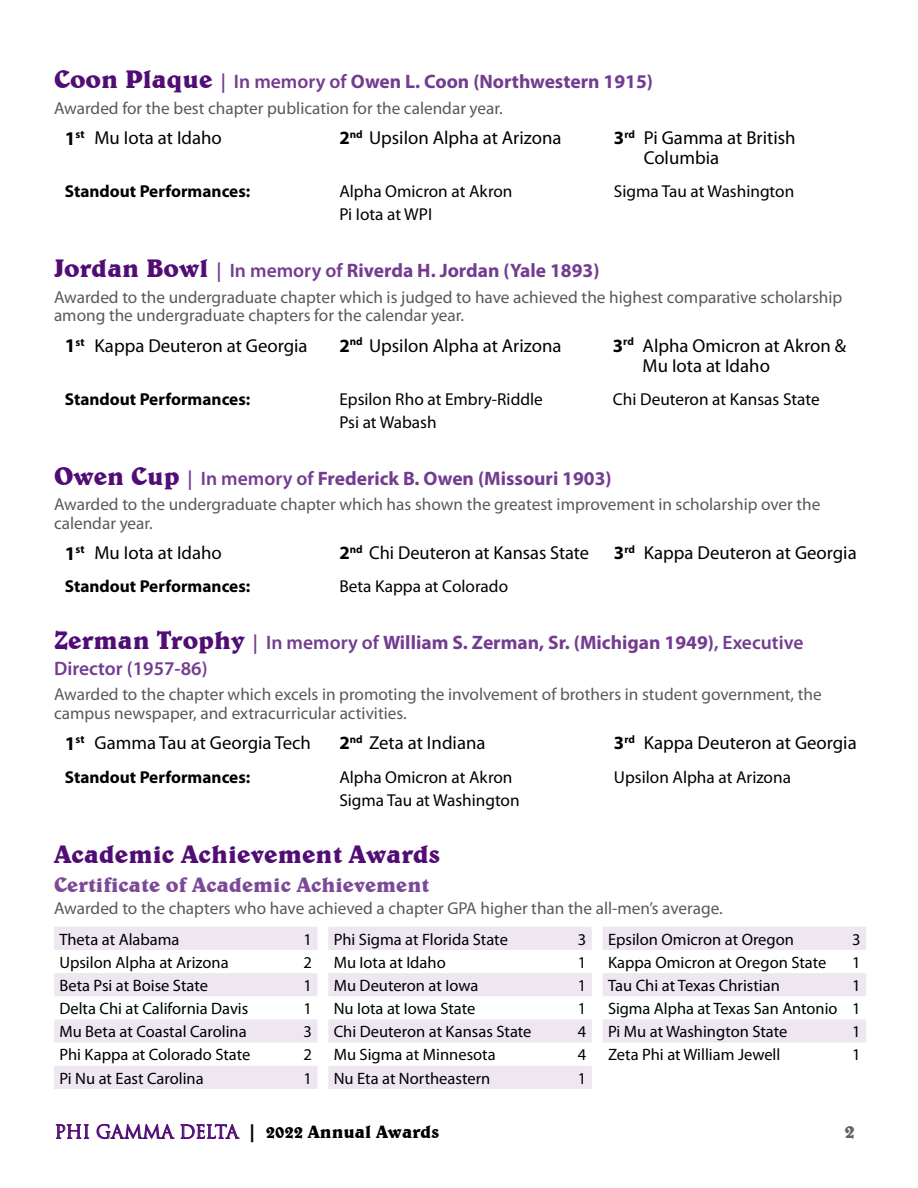
<style>
.page{position:relative;width:918px;height:1188px;background:#fff}
.page>*{position:absolute;margin:0;border:0;box-sizing:border-box;transform-origin:0 0}
.Award_Name{font:700 25.5px "Belwe BT";color:#510c76}
.Sub-Award_Name{font:700 21px "Belwe BT";color:#7c4998}
.Award_Name-2{font:700 19.5px "Myriad Pro";color:#733c91}
.Award_Name-3{font:600 19.5px/25.5px "Myriad Pro";color:#733c91}
.t1{font:700 19.5px "Belwe BT";color:#636466}
._1st_-_3rd_Chapter_Winner{font:18.75px/20.2px "Myriad Pro";color:#000}
.t2{font:700 18px "Belwe BT";color:#000}
.Award_Description{font:17.25px/18.8px "Myriad Pro";color:#58595b}
.Standout_Winning_Chapter{font:17.25px "Myriad Pro";color:#000}
.Standout_Place{font:700 17.25px "Myriad Pro";color:#000}
.Academic_Award_Winners{font:16.5px "Myriad Pro";color:#000}
._1st_-_3rd_Place_Winner{font:700 11.4px "Myriad Pro";color:#000}
._1st_-_3rd_Place_Winner-2{font:700 10.95px "Myriad Pro";letter-spacing:-.005em;color:#000}
.s1{font-family:"Belwe BT";font-size:25.5px;color:#510c76}
.s2{font-weight:600}
.s3{font-size:19.5px}
.s4{font-size:18.75px}
.s5{font-family:"Belwe BT";font-weight:700;font-size:25.5px;color:#510c76}
.s6{font-weight:700}
.s7{font-family:"Trajan Pro 3";font-weight:400;color:#510c76}
</style>
<div class="page">
<svg style="left:54px;top:927px;width:812px;height:162px;fill:#efe9f2"></svg>
<p class="Award_Name-2" style="left:54px;top:69px;width:600px"><span class="s1">Coon Plaque</span> <span class="s2">| In memory of</span> Owen L. Coon (Northwestern 1915)</p>
<p class="Award_Description" style="left:54px;top:98px;width:450px">Awarded for the best chapter publication for the calendar year.</p>
<p class="_1st_-_3rd_Place_Winner" style="left:65px;top:127px;width:21px"><span class="s3">1</span>st</p>
<p class="_1st_-_3rd_Chapter_Winner" style="left:94px;top:127px;width:129px">Mu Iota at Idaho</p>
<p class="_1st_-_3rd_Place_Winner-2" style="left:339px;top:127px;width:25px"><span class="s4">2</span>nd</p>
<p class="_1st_-_3rd_Chapter_Winner" style="left:369px;top:127px;width:194px">Upsilon Alpha at Arizona</p>
<p class="_1st_-_3rd_Place_Winner-2" style="left:614px;top:127px;width:22px"><span class="s4">3</span>rd</p>
<p class="_1st_-_3rd_Chapter_Winner" style="left:644px;top:127px;width:153px">Pi Gamma at British<br>Columbia</p>
<p class="Standout_Place" style="left:65px;top:180px;width:187px">Standout Performances:</p>
<p class="Standout_Winning_Chapter" style="left:339px;top:181px;width:175px">Alpha Omicron at Akron</p>
<p class="Standout_Winning_Chapter" style="left:614px;top:181px;width:182px">Sigma Tau at Washington</p>
<p class="Standout_Winning_Chapter" style="left:339px;top:204px;width:94px">Pi Iota at WPI</p>
<p class="Award_Name-2" style="left:54px;top:258px;width:547px"><span class="s1">Jordan Bowl</span> <span class="s2">| In memory of</span> Riverda H. Jordan (Yale 1893)</p>
<p class="Award_Description" style="left:54px;top:287px;width:790px">Awarded to the undergraduate chapter which is judged to have achieved the highest comparative scholarship among the undergraduate chapters for the calendar year.</p>
<p class="_1st_-_3rd_Place_Winner" style="left:65px;top:334px;width:21px"><span class="s3">1</span>st</p>
<p class="_1st_-_3rd_Chapter_Winner" style="left:94px;top:335px;width:215px">Kappa Deuteron at Georgia</p>
<p class="_1st_-_3rd_Place_Winner-2" style="left:339px;top:335px;width:25px"><span class="s4">2</span>nd</p>
<p class="_1st_-_3rd_Chapter_Winner" style="left:369px;top:335px;width:194px">Upsilon Alpha at Arizona</p>
<p class="_1st_-_3rd_Place_Winner-2" style="left:613px;top:335px;width:22px"><span class="s4">3</span>rd</p>
<p class="_1st_-_3rd_Chapter_Winner" style="left:643px;top:335px;width:205px">Alpha Omicron at Akron &amp;<br>Mu Iota at Idaho</p>
<p class="Standout_Place" style="left:65px;top:388px;width:187px">Standout Performances:</p>
<p class="Standout_Winning_Chapter" style="left:339px;top:388px;width:205px">Epsilon Rho at Embry-Riddle</p>
<p class="Standout_Winning_Chapter" style="left:613px;top:388px;width:208px">Chi Deuteron at Kansas State</p>
<p class="Standout_Winning_Chapter" style="left:339px;top:411px;width:99px">Psi at Wabash</p>
<p class="Award_Name-2" style="left:54px;top:465px;width:559px"><span class="s1">Owen Cup</span> <span class="s2">| In memory of</span> Frederick B. Owen (Missouri 1903)</p>
<p class="Award_Description" style="left:54px;top:495px;width:768px">Awarded to the undergraduate chapter which has shown the greatest improvement in scholarship over the calendar year.</p>
<p class="_1st_-_3rd_Place_Winner" style="left:65px;top:542px;width:21px"><span class="s3">1</span>st</p>
<p class="_1st_-_3rd_Chapter_Winner" style="left:94px;top:542px;width:129px">Mu Iota at Idaho</p>
<p class="_1st_-_3rd_Place_Winner-2" style="left:339px;top:542px;width:25px"><span class="s4">2</span>nd</p>
<p class="_1st_-_3rd_Chapter_Winner" style="left:369px;top:542px;width:222px">Chi Deuteron at Kansas State</p>
<p class="_1st_-_3rd_Place_Winner-2" style="left:614px;top:542px;width:22px"><span class="s4">3</span>rd</p>
<p class="_1st_-_3rd_Chapter_Winner" style="left:644px;top:542px;width:215px">Kappa Deuteron at Georgia</p>
<p class="Standout_Place" style="left:65px;top:575px;width:187px">Standout Performances:</p>
<p class="Standout_Winning_Chapter" style="left:339px;top:576px;width:170px">Beta Kappa at Colorado</p>
<p class="Award_Name-3" style="left:54px;top:629px;width:751px"><span class="s5">Zerman Trophy</span> | In memory of <span class="s6">William S. Zerman, Sr. (Michigan 1949)</span>, Executive<br>Director (1957-86)</p>
<p class="Award_Description" style="left:54px;top:685px;width:769px">Awarded to the chapter which excels in promoting the involvement of brothers in student government, the campus newspaper, and extracurricular activities.</p>
<p class="_1st_-_3rd_Place_Winner" style="left:65px;top:732px;width:21px"><span class="s3">1</span>st</p>
<p class="_1st_-_3rd_Chapter_Winner" style="left:94px;top:733px;width:218px">Gamma Tau at Georgia Tech</p>
<p class="_1st_-_3rd_Place_Winner-2" style="left:339px;top:732px;width:25px"><span class="s4">2</span>nd</p>
<p class="_1st_-_3rd_Chapter_Winner" style="left:369px;top:733px;width:118px">Zeta at Indiana</p>
<p class="_1st_-_3rd_Place_Winner-2" style="left:614px;top:732px;width:22px"><span class="s4">3</span>rd</p>
<p class="_1st_-_3rd_Chapter_Winner" style="left:644px;top:733px;width:215px">Kappa Deuteron at Georgia</p>
<p class="Standout_Place" style="left:65px;top:765px;width:187px">Standout Performances:</p>
<p class="Standout_Winning_Chapter" style="left:339px;top:766px;width:175px">Alpha Omicron at Akron</p>
<p class="Standout_Winning_Chapter" style="left:614px;top:766px;width:179px">Upsilon Alpha at Arizona</p>
<p class="Standout_Winning_Chapter" style="left:339px;top:789px;width:182px">Sigma Tau at Washington</p>
<p class="Award_Name" style="left:54px;top:838px;width:388px">Academic Achievement Awards</p>
<p class="Sub-Award_Name" style="left:54px;top:871px;width:377px">Certificate of Academic Achievement</p>
<p class="Award_Description" style="left:54px;top:899px;width:670px">Awarded to the chapters who have achieved a chapter GPA higher than the all-men’s average.</p>
<p class="Academic_Award_Winners" style="left:59px;top:929px;width:122px">Theta at Alabama</p>
<p class="Academic_Award_Winners" style="left:304px;top:929px;width:10px">1</p>
<p class="Academic_Award_Winners" style="left:334px;top:929px;width:176px">Phi Sigma at Florida State</p>
<p class="Academic_Award_Winners" style="left:578px;top:929px;width:10px">3</p>
<p class="Academic_Award_Winners" style="left:608px;top:929px;width:187px">Epsilon Omicron at Oregon</p>
<p class="Academic_Award_Winners" style="left:852px;top:929px;width:10px">3</p>
<p class="Academic_Award_Winners" style="left:59px;top:952px;width:171px">Upsilon Alpha at Arizona</p>
<p class="Academic_Award_Winners" style="left:304px;top:952px;width:10px">2</p>
<p class="Academic_Award_Winners" style="left:334px;top:952px;width:114px">Mu Iota at Idaho</p>
<p class="Academic_Award_Winners" style="left:578px;top:952px;width:10px">1</p>
<p class="Academic_Award_Winners" style="left:608px;top:952px;width:220px">Kappa Omicron at Oregon State</p>
<p class="Academic_Award_Winners" style="left:852px;top:952px;width:10px">1</p>
<p class="Academic_Award_Winners" style="left:59px;top:975px;width:150px">Beta Psi at Boise State</p>
<p class="Academic_Award_Winners" style="left:304px;top:975px;width:10px">1</p>
<p class="Academic_Award_Winners" style="left:334px;top:975px;width:146px">Mu Deuteron at Iowa</p>
<p class="Academic_Award_Winners" style="left:578px;top:975px;width:10px">1</p>
<p class="Academic_Award_Winners" style="left:608px;top:975px;width:173px">Tau Chi at Texas Christian</p>
<p class="Academic_Award_Winners" style="left:852px;top:975px;width:10px">1</p>
<p class="Academic_Award_Winners" style="left:59px;top:998px;width:190px">Delta Chi at California Davis</p>
<p class="Academic_Award_Winners" style="left:304px;top:998px;width:10px">1</p>
<p class="Academic_Award_Winners" style="left:334px;top:998px;width:143px">Nu Iota at Iowa State</p>
<p class="Academic_Award_Winners" style="left:578px;top:998px;width:10px">1</p>
<p class="Academic_Award_Winners" style="left:608px;top:998px;width:231px">Sigma Alpha at Texas San Antonio</p>
<p class="Academic_Award_Winners" style="left:852px;top:998px;width:10px">1</p>
<p class="Academic_Award_Winners" style="left:59px;top:1022px;width:189px">Mu Beta at Coastal Carolina</p>
<p class="Academic_Award_Winners" style="left:304px;top:1022px;width:10px">3</p>
<p class="Academic_Award_Winners" style="left:334px;top:1022px;width:199px">Chi Deuteron at Kansas State</p>
<p class="Academic_Award_Winners" style="left:578px;top:1022px;width:10px">4</p>
<p class="Academic_Award_Winners" style="left:608px;top:1022px;width:181px">Pi Mu at Washington State</p>
<p class="Academic_Award_Winners" style="left:852px;top:1022px;width:10px">1</p>
<p class="Academic_Award_Winners" style="left:59px;top:1045px;width:193px">Phi Kappa at Colorado State</p>
<p class="Academic_Award_Winners" style="left:304px;top:1045px;width:10px">2</p>
<p class="Academic_Award_Winners" style="left:334px;top:1045px;width:163px">Mu Sigma at Minnesota</p>
<p class="Academic_Award_Winners" style="left:578px;top:1045px;width:10px">4</p>
<p class="Academic_Award_Winners" style="left:608px;top:1045px;width:174px">Zeta Phi at William Jewell</p>
<p class="Academic_Award_Winners" style="left:852px;top:1045px;width:10px">1</p>
<p class="Academic_Award_Winners" style="left:59px;top:1068px;width:146px">Pi Nu at East Carolina</p>
<p class="Academic_Award_Winners" style="left:304px;top:1068px;width:10px">1</p>
<p class="Academic_Award_Winners" style="left:334px;top:1068px;width:158px">Nu Eta at Northeastern</p>
<p class="Academic_Award_Winners" style="left:578px;top:1068px;width:10px">1</p>
<p class="t2" style="left:55px;top:1121px;width:386px"><span class="s7">PHI GAMMA DELTA</span> | 2022 Annual Awards</p>
<p class="t1" style="left:844px;top:1119px;width:12px">2</p>
</div>
